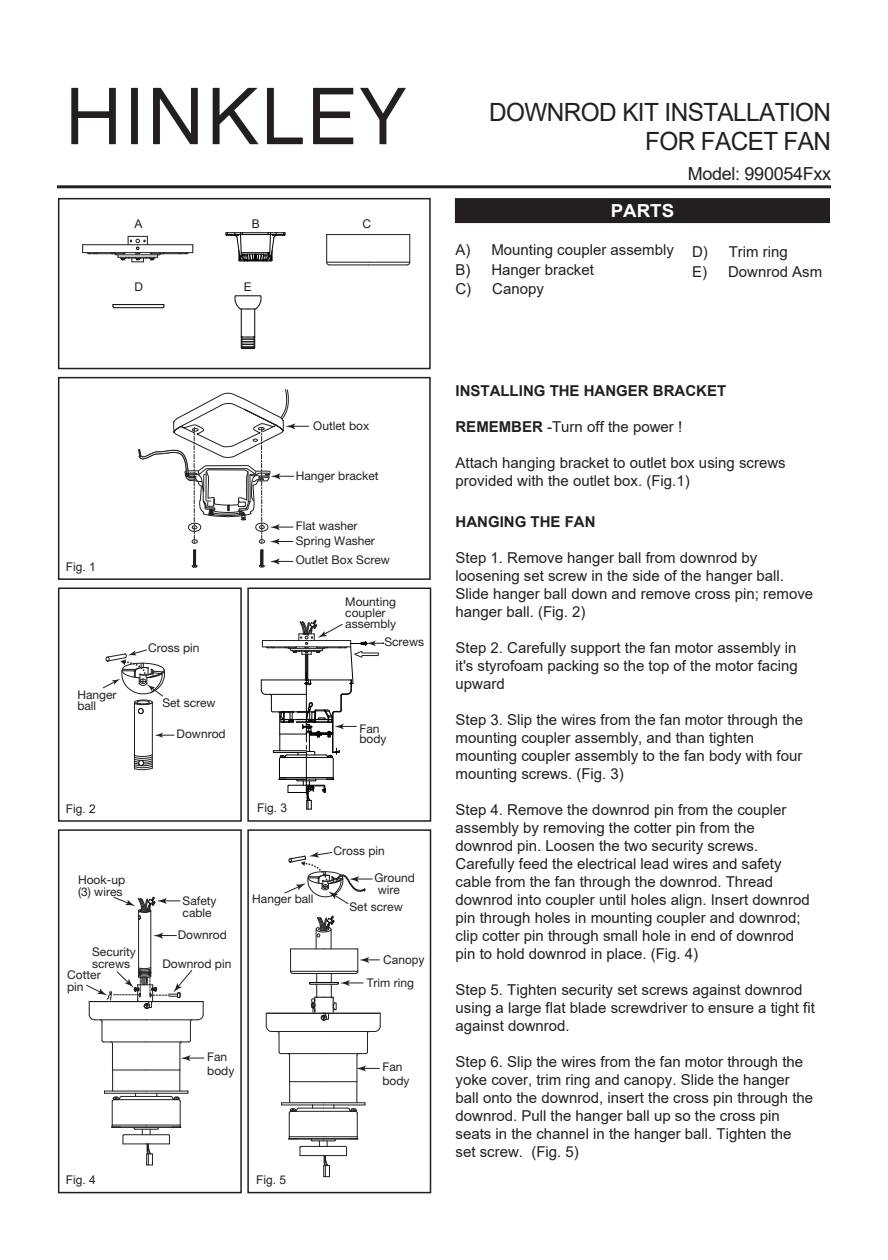
<style>
.page{position:relative;width:888px;height:1260px;background:#fff}
.page>*{position:absolute;margin:0;border:0;box-sizing:border-box;transform-origin:0 0}
.t1{font:25.05px/29.2px "Arial";letter-spacing:-.025em;color:#231f20;text-align:right}
.t2{font:18px "Arial";letter-spacing:-.02em;color:#231f20}
.t3{font:700 18px "Arial";color:#fff;scale:1.04 1}
.t4{font:15px/18px "Arial";color:#231f20}
.t5{font:700 15px "Arial";color:#231f20}
.t6{font:12px/12px "Helvetica Neue LT Pro";color:#231f20}
.t7{font:12px/10.8px "Helvetica Neue LT Std";color:#231f20}
.t8{font:12px "Arial";color:#231f20}
.s1{font-weight:700}
</style>
<div class="page">
<hr style="left:57px;top:185px;width:774px;height:3px;background:#231f20">
<svg style="left:71px;top:88px;width:335px;height:56px"></svg>
<div style="left:455px;top:198px;width:375px;height:25px;background:#231f20;border:1px solid #231f20"></div>
<div style="left:58px;top:198px;width:373px;height:171px;border:2px solid #231f20"></div>
<svg style="left:226px;top:199px;width:60px;height:63px"></svg>
<hr style="left:113px;top:304px;width:51px;height:1px;background:#030303">
<hr style="left:114px;top:307px;width:49px;height:1px;background:#030303">
<hr style="left:241px;top:309px;width:1px;height:39px;background:#030303">
<svg style="left:234px;top:295px;width:28px;height:15px"></svg>
<hr style="left:254px;top:309px;width:1px;height:39px;background:#030303">
<svg style="left:240px;top:335px;width:16px;height:14px"></svg>
<div style="left:58px;top:377px;width:373px;height:203px;border:2px solid #231f20"></div>
<svg style="left:138px;top:389px;width:171px;height:179px"></svg>
<div style="left:58px;top:588px;width:184px;height:234px;border:2px solid #231f20"></div>
<hr style="left:152px;top:702px;width:1px;height:66px;background:#231f20">
<hr style="left:134px;top:702px;width:1px;height:67px;background:#231f20">
<svg style="left:134px;top:754px;width:19px;height:16px"></svg>
<svg style="left:155px;top:733px;width:19px;height:5px"></svg>
<svg style="left:102px;top:649px;width:63px;height:66px"></svg>
<div style="left:58px;top:829px;width:184px;height:364px;border:2px solid #231f20"></div>
<svg style="left:153px;top:933px;width:24px;height:6px"></svg>
<hr style="left:150px;top:911px;width:1px;height:66px;background:#231f20">
<hr style="left:138px;top:911px;width:1px;height:66px;background:#231f20">
<svg style="left:113px;top:896px;width:67px;height:24px"></svg>
<div style="left:247px;top:829px;width:184px;height:364px;border:2px solid #231f20"></div>
<div style="left:247px;top:588px;width:184px;height:234px;border:2px solid #231f20"></div>
<svg style="left:82px;top:236px;width:112px;height:26px"></svg>
<svg style="left:326px;top:235px;width:4px;height:31px"></svg>
<svg style="left:406px;top:235px;width:5px;height:31px"></svg>
<hr style="left:368px;top:234px;width:42px;height:1px;background:#211e1e">
<hr style="left:327px;top:234px;width:41px;height:1px;background:#211e1e">
<hr style="left:368px;top:265px;width:39px;height:1px;background:#211e1e">
<hr style="left:329px;top:265px;width:39px;height:1px;background:#211e1e">
<hr style="left:368px;top:262px;width:42px;height:1px;background:#211e1e">
<hr style="left:327px;top:262px;width:41px;height:1px;background:#211e1e">
<svg style="left:261px;top:619px;width:123px;height:191px"></svg>
<svg style="left:86px;top:967px;width:118px;height:199px"></svg>
<svg style="left:266px;top:852px;width:115px;height:325px"></svg>
<hr style="left:324px;top:949px;width:34px;height:1px;background:#211e1e">
<hr style="left:291px;top:949px;width:33px;height:1px;background:#211e1e">
<hr style="left:324px;top:973px;width:32px;height:1px;background:#211e1e">
<hr style="left:293px;top:973px;width:31px;height:1px;background:#211e1e">
<hr style="left:324px;top:971px;width:34px;height:1px;background:#211e1e">
<hr style="left:291px;top:971px;width:33px;height:1px;background:#211e1e">
<p class="t8" style="left:135px;top:216px;width:10px">A</p>
<p class="t8" style="left:252px;top:216px;width:10px">B</p>
<p class="t8" style="left:362px;top:216px;width:10px">C</p>
<p class="t8" style="left:135px;top:279px;width:10px">D</p>
<p class="t8" style="left:244px;top:279px;width:10px">E</p>
<h1 class="t1" style="left:489px;top:97px;width:343px">DOWNROD KIT INSTALLATION<br>FOR FACET FAN</h1>
<p class="t2" style="left:688px;top:161px;width:145px">Model: 990054Fxx</p>
<p class="t3" style="left:611px;top:198px;width:63px">PARTS</p>
<p class="t4" style="left:456px;top:240px;width:220px;line-height:19.5px">A) Mounting coupler assembly<br>B) Hanger bracket<br>C) Canopy</p>
<p class="t4" style="left:692px;top:242px;width:132px;line-height:19.5px">D) Trim ring<br>E) Downrod Asm</p>
<p class="t8" style="left:66px;top:559px;width:32px">Fig. 1</p>
<p class="t6" style="left:148px;top:642px;width:53px">Cross pin</p>
<p class="t6" style="left:77px;top:688px;width:41px">Hanger ball</p>
<p class="t6" style="left:162px;top:697px;width:55px">Set screw</p>
<p class="t6" style="left:177px;top:728px;width:51px">Downrod</p>
<p class="t7" style="left:313px;top:420px;width:58px">Outlet box</p>
<p class="t7" style="left:296px;top:470px;width:84px">Hanger bracket</p>
<p class="t7" style="left:296px;top:518px;width:81px;line-height:15px">Flat washer<br>Spring Washer</p>
<p class="t7" style="left:296px;top:555px;width:96px">Outlet Box Screw</p>
<p class="t7" style="left:345px;top:596px;width:52px">Mounting coupler assembly</p>
<p class="t7" style="left:384px;top:637px;width:41px">Screws</p>
<p class="t7" style="left:360px;top:723px;width:29px">Fan body</p>
<p class="t8" style="left:66px;top:801px;width:32px">Fig. 2</p>
<p class="t6" style="left:78px;top:873px;width:49px">Hook-up (3) wires</p>
<p class="t6" style="left:92px;top:946px;width:45px">Security screws</p>
<p class="t6" style="left:67px;top:969px;width:35px">Cotter pin</p>
<p class="t6" style="left:183px;top:895px;width:35px">Safety cable</p>
<p class="t6" style="left:178px;top:928px;width:51px">Downrod</p>
<p class="t6" style="left:162px;top:957px;width:70px">Downrod pin</p>
<p class="t8" style="left:257px;top:799px;width:32px">Fig. 3</p>
<p class="t6" style="left:252px;top:893px;width:63px">Hanger ball</p>
<p class="t6" style="left:334px;top:845px;width:53px">Cross pin</p>
<p class="t6" style="left:374px;top:872px;width:42px">Ground wire</p>
<p class="t6" style="left:350px;top:900px;width:55px">Set screw</p>
<p class="t8" style="left:383px;top:951px;width:43px">Canopy</p>
<p class="t6" style="left:367px;top:976px;width:49px">Trim ring</p>
<p class="t6" style="left:207px;top:1050px;width:29px;line-height:13.8px">Fan body</p>
<p class="t6" style="left:383px;top:1060px;width:29px;line-height:13.8px">Fan body</p>
<p class="t8" style="left:66px;top:1172px;width:32px">Fig. 4</p>
<p class="t8" style="left:256px;top:1172px;width:32px">Fig. 5</p>
<p class="t5" style="left:456px;top:381px;width:272px">INSTALLING THE HANGER BRACKET</p>
<p class="t4" style="left:456px;top:418px;width:228px"><span class="s1">REMEMBER</span> -Turn off the power !</p>
<p class="t4" style="left:456px;top:454px;width:332px">Attach hanging bracket to outlet box using screws provided with the outlet box. (Fig.1)</p>
<p class="t5" style="left:456px;top:511px;width:141px">HANGING THE FAN</p>
<p class="t4" style="left:456px;top:548px;width:359px">Step 1. Remove hanger ball from downrod by loosening set screw in the side of the hanger ball.<br>Slide hanger ball down and remove cross pin; remove hanger ball. (Fig. 2)</p>
<p class="t4" style="left:456px;top:638px;width:344px;text-align:justify">Step 2. Carefully support the fan motor assembly in it's styrofoam packing so the top of the motor facing upward</p>
<p class="t4" style="left:456px;top:710px;width:349px">Step 3. Slip the wires from the fan motor through the mounting coupler assembly, and than tighten mounting coupler assembly to the fan body with four mounting screws. (Fig. 3)</p>
<p class="t4" style="left:456px;top:800px;width:356px">Step 4. Remove the downrod pin from the coupler assembly by removing the cotter pin from the downrod pin. Loosen the two security screws.<br>Carefully feed the electrical lead wires and safety cable from the fan through the downrod. Thread downrod into coupler until holes align. Insert downrod pin through holes in mounting coupler and downrod; clip cotter pin through small hole in end of downrod pin to hold downrod in place. (Fig. 4)</p>
<p class="t4" style="left:456px;top:980px;width:361px">Step 5. Tighten security set screws against downrod using a large flat blade screwdriver to ensure a tight fit against downrod.</p>
<p class="t4" style="left:456px;top:1052px;width:359px">Step 6. Slip the wires from the fan motor through the yoke cover, trim ring and canopy. Slide the hanger ball onto the downrod, insert the cross pin through the downrod. Pull the hanger ball up so the cross pin seats in the channel in the hanger ball. Tighten the set screw. (Fig. 5)</p>
</div>
